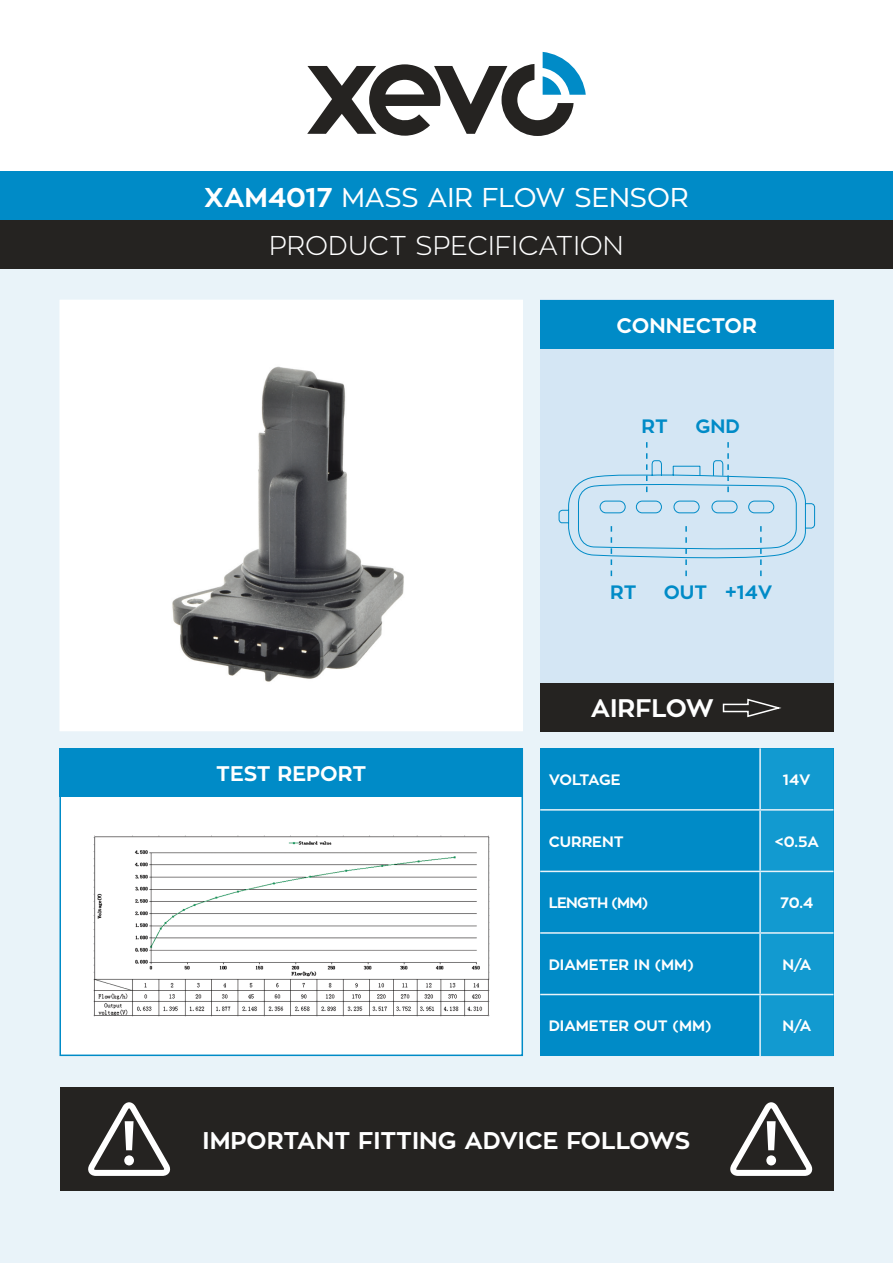
<style>
.page{position:relative;width:893px;height:1263px;background:#fff}
.page>*{position:absolute;margin:0;border:0;box-sizing:border-box;transform-origin:0 0}
.t1{font:27px "Zona Pro";color:#fff}
.t2{font:300 27px "Zona Pro";color:#fff}
.t3{font:700 25.2px "Zona Pro";color:#fff}
.t4{font:700 24px "Zona Pro";color:#fff}
.t5{font:700 21px "Zona Pro";color:#fff}
.t6{font:700 19.2px "Zona Pro";color:#008bc7}
.t7{font:700 15px "Zona Pro";color:#fff}
.t8{font:700 15px "Zona Pro";letter-spacing:-.05em;color:#fff}
.t9{font:700 15px "Zona Pro";letter-spacing:-.045em;color:#fff}
.s1{font-weight:700}
</style>
<div class="page">
<div style="left:0;top:179px;width:893px;height:1084px;background:#e9f3f9"></div>
<div style="left:540px;top:300px;width:293px;height:431px;background:#d4e6f4"></div>
<div style="left:59px;top:300px;width:464px;height:431px;background:#fff"></div>
<div style="left:59px;top:748px;width:464px;height:308px;background:#fff;border:2px solid #008bc7"></div>
<div style="left:0;top:171px;width:893px;height:49px;background:#008bc7"></div>
<div style="left:59px;top:748px;width:464px;height:49px;background:#008bc7"></div>
<div style="left:540px;top:300px;width:293px;height:49px;background:#008bc7"></div>
<div style="left:540px;top:683px;width:293px;height:48px;background:#252321"></div>
<svg style="left:307px;top:52px;width:279px;height:84px"></svg>
<div style="left:60px;top:1087px;width:773px;height:104px;background:#252321"></div>
<svg style="left:88px;top:1102px;width:83px;height:74px"></svg>
<svg style="left:730px;top:1102px;width:83px;height:74px"></svg>
<img style="left:94px;top:836px;width:396px;height:180px">
<img style="left:172px;top:366px;width:232px;height:316px">
<div style="left:540px;top:748px;width:293px;height:308px;background:#008bc7"></div>
<div style="left:761px;top:748px;width:72px;height:308px;background:#129ad0"></div>
<hr style="left:759px;top:748px;width:2px;height:61px;background:#e9f3f9">
<hr style="left:540px;top:809px;width:220px;height:2px;background:#e9f3f9">
<hr style="left:760px;top:809px;width:73px;height:2px;background:#e9f3f9">
<hr style="left:759px;top:811px;width:2px;height:60px;background:#e9f3f9">
<hr style="left:540px;top:871px;width:220px;height:1px;background:#e9f3f9">
<hr style="left:760px;top:871px;width:73px;height:1px;background:#e9f3f9">
<hr style="left:759px;top:872px;width:2px;height:60px;background:#e9f3f9">
<hr style="left:540px;top:932px;width:220px;height:2px;background:#e9f3f9">
<hr style="left:760px;top:932px;width:73px;height:2px;background:#e9f3f9">
<hr style="left:759px;top:934px;width:2px;height:60px;background:#e9f3f9">
<hr style="left:540px;top:994px;width:220px;height:1px;background:#e9f3f9">
<hr style="left:760px;top:994px;width:73px;height:1px;background:#e9f3f9">
<hr style="left:759px;top:995px;width:2px;height:61px;background:#e9f3f9">
<svg style="left:722px;top:698px;width:60px;height:20px"></svg>
<div style="left:0;top:220px;width:893px;height:48px;background:#252321"></div>
<svg style="left:558px;top:442px;width:257px;height:134px"></svg>
<h1 class="t1" style="left:204px;top:180px;width:486px"><span class="s1">XAM4017</span> MASS AIR FLOW SENSOR</h1>
<h1 class="t2" style="left:269px;top:229px;width:356px">PRODUCT SPECIFICATION</h1>
<h3 class="t5" style="left:617px;top:312px;width:142px">CONNECTOR</h3>
<p class="t6" style="left:642px;top:413px;width:28px">RT</p>
<p class="t6" style="left:695px;top:413px;width:46px">GND</p>
<p class="t6" style="left:610px;top:579px;width:28px">RT</p>
<p class="t6" style="left:664px;top:579px;width:110px">OUT +14V</p>
<h3 class="t5" style="left:216px;top:760px;width:152px">TEST REPORT</h3>
<h2 class="t3" style="left:591px;top:692px;width:125px">AIRFLOW</h2>
<p class="t9" style="left:549px;top:770px;width:73px">VOLTAGE</p>
<p class="t7" style="left:783px;top:770px;width:29px">14V</p>
<p class="t7" style="left:549px;top:832px;width:77px">CURRENT</p>
<p class="t7" style="left:774px;top:832px;width:46px">&lt;0.5A</p>
<p class="t8" style="left:549px;top:893px;width:101px">LENGTH (MM)</p>
<p class="t7" style="left:780px;top:893px;width:35px">70.4</p>
<p class="t7" style="left:549px;top:955px;width:147px">DIAMETER IN (MM)</p>
<p class="t7" style="left:782px;top:955px;width:30px">N/A</p>
<p class="t7" style="left:549px;top:1016px;width:164px">DIAMETER OUT (MM)</p>
<p class="t7" style="left:782px;top:1016px;width:30px">N/A</p>
<h3 class="t4" style="left:203px;top:1125px;width:489px">IMPORTANT FITTING ADVICE FOLLOWS</h3>
</div>
